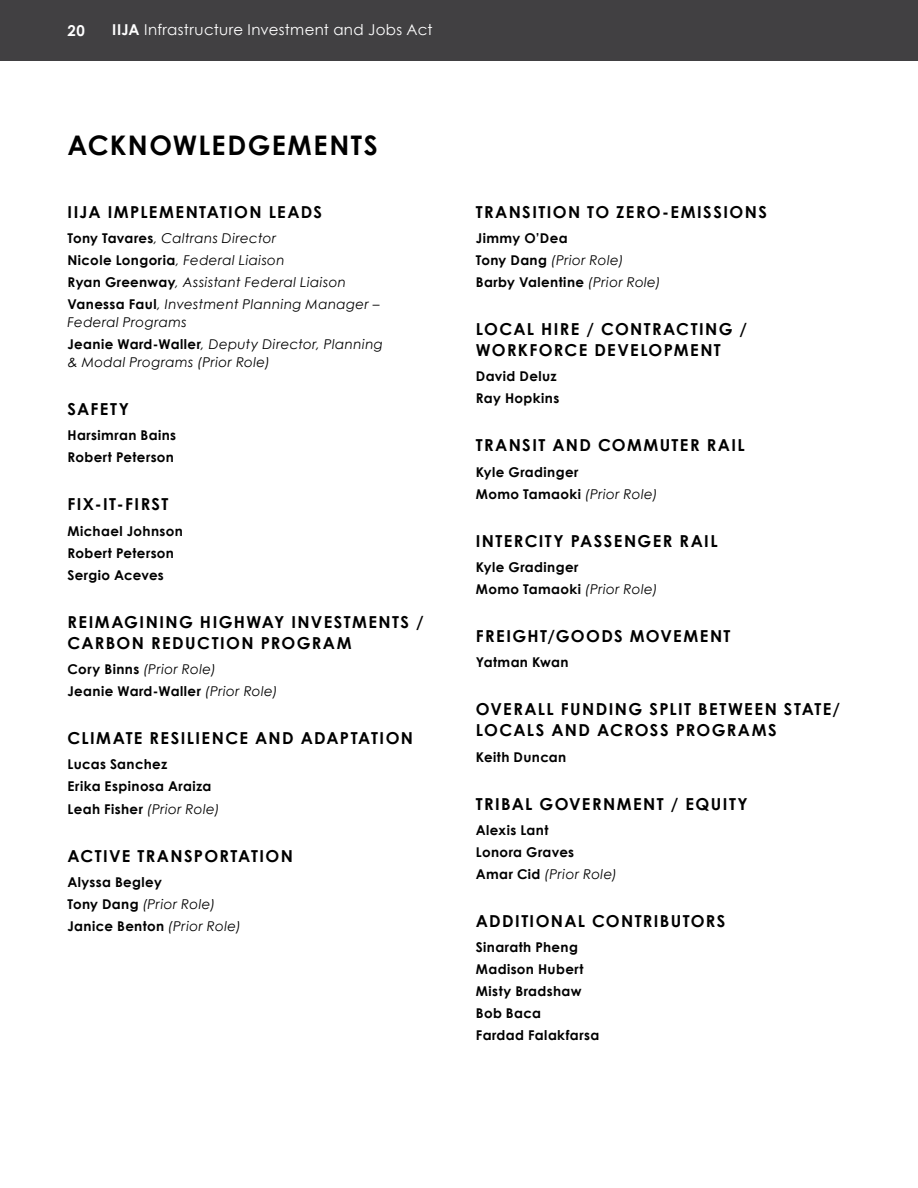
<style>
.page{position:relative;width:918px;height:1188px;background:#fff}
.page>*{position:absolute;margin:0;border:0;box-sizing:border-box;transform-origin:0 0}
.t1{font:700 27px "Century Gothic";letter-spacing:.05em;color:#000}
.ack_subs{font:700 16.5px/21px "Century Gothic";letter-spacing:.085em;color:#000}
.t2{font:15px "Century Gothic";letter-spacing:.02em;color:#fff}
.t3{font:700 15px "Century Gothic";color:#fff}
.ack_names{font:700 13.5px "Century Gothic";letter-spacing:.025em;color:#000}
.ack_names-2{font:italic 13.5px/18px "Century Gothic";letter-spacing:.025em;color:#000}
.s1{font-weight:700}
.s2{font-weight:700;font-style:normal}
.s3{font-weight:400;font-style:italic}
</style>
<div class="page">
<div style="left:0;top:0;width:918px;height:60px;background:#414042"></div>
<p class="t3" style="left:68px;top:21px;width:19px">20</p>
<p class="t2" style="left:112px;top:21px;width:322px"><span class="s1">IIJA</span> Infrastructure Investment and Jobs Act</p>
<h2 class="t1" style="left:68px;top:128px;width:312px">ACKNOWLEDGEMENTS</h2>
<p class="ack_subs" style="left:68px;top:201px;width:256px">IIJA IMPLEMENTATION LEADS</p>
<p class="ack_names-2" style="left:68px;top:229px;width:210px"><span class="s2">Tony Tavares</span>, Caltrans Director</p>
<p class="ack_names-2" style="left:68px;top:251px;width:219px"><span class="s2">Nicole Longoria</span>, Federal Liaison</p>
<p class="ack_names-2" style="left:68px;top:273px;width:280px"><span class="s2">Ryan Greenway</span>, Assistant Federal Liaison</p>
<p class="ack_names-2" style="left:68px;top:295px;width:314px"><span class="s2">Vanessa Faul</span>, Investment Planning Manager –<br>Federal Programs</p>
<p class="ack_names-2" style="left:68px;top:335px;width:317px"><span class="s2">Jeanie Ward-Waller</span>, Deputy Director, Planning &amp; Modal Programs (Prior Role)</p>
<p class="ack_subs" style="left:68px;top:398px;width:63px">SAFETY</p>
<p class="ack_names" style="left:68px;top:427px;width:110px">Harsimran Bains</p>
<p class="ack_names" style="left:68px;top:449px;width:108px">Robert Peterson</p>
<p class="ack_subs" style="left:68px;top:494px;width:103px">FIX-IT-FIRST</p>
<p class="ack_names" style="left:68px;top:522px;width:117px">Michael Johnson</p>
<p class="ack_names" style="left:68px;top:544px;width:108px">Robert Peterson</p>
<p class="ack_names" style="left:68px;top:566px;width:98px">Sergio Aceves</p>
<p class="ack_subs" style="left:68px;top:611px;width:358px">REIMAGINING HIGHWAY INVESTMENTS /<br>CARBON REDUCTION PROGRAM</p>
<p class="ack_names-2" style="left:68px;top:660px;width:150px"><span class="s2">Cory Binns</span> (Prior Role)</p>
<p class="ack_names" style="left:68px;top:683px;width:212px">Jeanie Ward-Waller <span class="s3">(Prior Role)</span></p>
<p class="ack_subs" style="left:68px;top:727px;width:347px">CLIMATE RESILIENCE AND ADAPTATION</p>
<p class="ack_names" style="left:68px;top:756px;width:101px">Lucas Sanchez</p>
<p class="ack_names" style="left:68px;top:778px;width:146px">Erika Espinosa Araiza</p>
<p class="ack_names-2" style="left:68px;top:799px;width:154px"><span class="s2">Leah Fisher</span> (Prior Role)</p>
<p class="ack_subs" style="left:68px;top:845px;width:227px">ACTIVE TRANSPORTATION</p>
<p class="ack_names" style="left:68px;top:873px;width:96px">Alyssa Begley</p>
<p class="ack_names-2" style="left:68px;top:895px;width:149px"><span class="s2">Tony Dang</span> (Prior Role)</p>
<p class="ack_names" style="left:68px;top:918px;width:175px">Janice Benton <span class="s3">(Prior Role)</span></p>
<p class="ack_subs" style="left:476px;top:201px;width:293px">TRANSITION TO ZERO-EMISSIONS</p>
<p class="ack_names" style="left:476px;top:229px;width:93px">Jimmy O’Dea</p>
<p class="ack_names-2" style="left:476px;top:251px;width:149px"><span class="s2">Tony Dang</span> (Prior Role)</p>
<p class="ack_names" style="left:476px;top:274px;width:187px">Barby Valentine <span class="s3">(Prior Role)</span></p>
<p class="ack_subs" style="left:476px;top:318px;width:273px">LOCAL HIRE / CONTRACTING /<br>WORKFORCE DEVELOPMENT</p>
<p class="ack_names" style="left:476px;top:368px;width:82px">David Deluz</p>
<p class="ack_names" style="left:476px;top:390px;width:85px">Ray Hopkins</p>
<p class="ack_subs" style="left:476px;top:434px;width:270px">TRANSIT AND COMMUTER RAIL</p>
<p class="ack_names" style="left:476px;top:463px;width:104px">Kyle Gradinger</p>
<p class="ack_names" style="left:476px;top:485px;width:183px">Momo Tamaoki <span class="s3">(Prior Role)</span></p>
<p class="ack_subs" style="left:476px;top:530px;width:243px">INTERCITY PASSENGER RAIL</p>
<p class="ack_names" style="left:476px;top:559px;width:104px">Kyle Gradinger</p>
<p class="ack_names" style="left:476px;top:581px;width:183px">Momo Tamaoki <span class="s3">(Prior Role)</span></p>
<p class="ack_subs" style="left:476px;top:625px;width:256px">FREIGHT/GOODS MOVEMENT</p>
<p class="ack_names" style="left:476px;top:654px;width:94px">Yatman Kwan</p>
<p class="ack_subs" style="left:476px;top:698px;width:366px">OVERALL FUNDING SPLIT BETWEEN STATE/<br>LOCALS AND ACROSS PROGRAMS</p>
<p class="ack_names" style="left:476px;top:748px;width:92px">Keith Duncan</p>
<p class="ack_subs" style="left:476px;top:793px;width:274px">TRIBAL GOVERNMENT / EQUITY</p>
<p class="ack_names" style="left:476px;top:821px;width:74px">Alexis Lant</p>
<p class="ack_names" style="left:476px;top:844px;width:100px">Lonora Graves</p>
<p class="ack_names-2" style="left:476px;top:865px;width:143px"><span class="s2">Amar Cid</span> (Prior Role)</p>
<p class="ack_subs" style="left:476px;top:910px;width:251px">ADDITIONAL CONTRIBUTORS</p>
<p class="ack_names" style="left:476px;top:939px;width:104px">Sinarath Pheng</p>
<p class="ack_names" style="left:476px;top:961px;width:109px">Madison Hubert</p>
<p class="ack_names" style="left:476px;top:983px;width:107px">Misty Bradshaw</p>
<p class="ack_names" style="left:476px;top:1005px;width:67px">Bob Baca</p>
<p class="ack_names" style="left:476px;top:1027px;width:125px">Fardad Falakfarsa</p>
</div>
